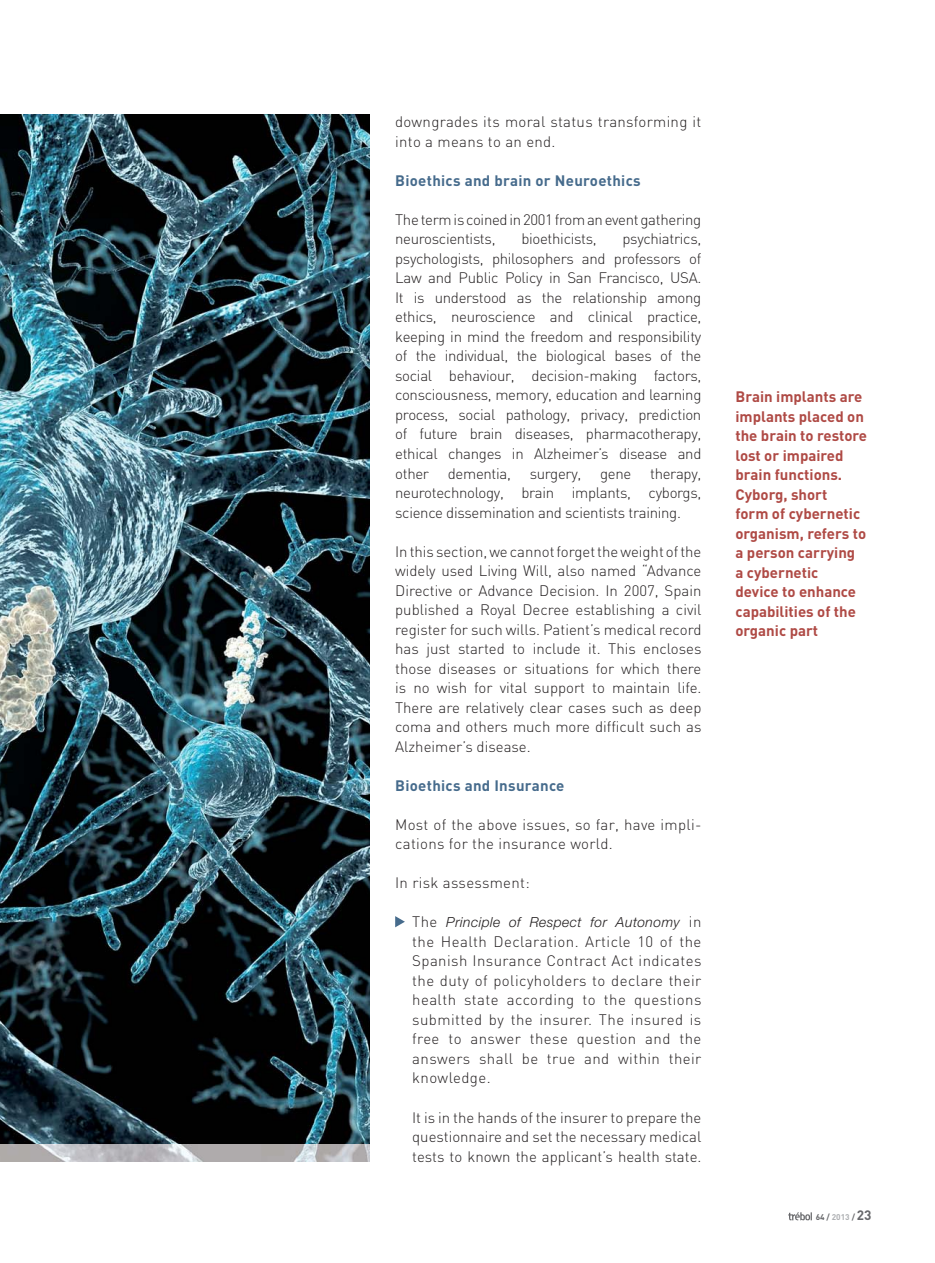
<style>
.page{position:relative;width:935px;height:1263px;background:#fff}
.page>*{position:absolute;margin:0;border:0;box-sizing:border-box;transform-origin:0 0}
.t1{font:300 15px/19.5px "DIN";color:#231f20;text-align:justify}
.t2{font:700 15px/19.5px "DIN";color:#af4a45}
.t3{font:300 15px/19.5px "DIN";letter-spacing:.02em;color:#231f20}
.t4{font:300 15px/19.5px "DIN";letter-spacing:-.02em;color:#231f20}
.t5{font:700 15px "DIN";letter-spacing:.02em;color:#466b8c}
.t6{font:italic 300 13.8px "Helvetica Neue";letter-spacing:.03em;color:#231f20}
.t7{font:700 8.25px "DIN";color:#67686b}
.s1{font-family:"DIN";font-style:normal;font-size:15px}
.s2{color:#aeb0b3}
.s3{font-size:13.5px}
</style>
<div class="page">
<svg style="left:788px;top:1212px;width:24px;height:8px"></svg>
<svg style="left:395px;top:916px;width:10px;height:11px"></svg>
<img style="left:0;top:114px;width:370px;height:1030px">
<svg style="left:0;top:1144px;width:370px;height:17px;background:#b9b8ba"></svg>
<p class="t3" style="left:395px;top:114px;width:308px">downgrades its moral status transforming it into a means to an end.</p>
<p class="t5" style="left:395px;top:175px;width:247px">Bioethics and brain or Neuroethics</p>
<p class="t4" style="left:395px;top:211px;width:308px">The term is coined in 2001 from an event gathering neuroscientists,</p>
<p class="t1" style="left:395px;top:231px;width:308px;text-indent:227px">psychiatrics, psychologists, philosophers and professors of Law and Public Policy in San Francisco, USA.<br>It is understood as the relationship among ethics, neuroscience and clinical practice, keeping in mind the freedom and responsibility of the individual, the biological bases of the social behaviour, decision-making factors, consciousness, memory, education and learning process, social pathology, privacy, prediction of future brain diseases, pharmacotherapy, ethical changes in Alzheimer’s disease and other dementia, surgery, gene therapy, neurotechnology, brain implants, cyborgs, science dissemination and scientists training.</p>
<p class="t1" style="left:395px;top:543px;width:308px">In this section, we cannot forget the weight of the widely used Living Will, also named “Advance Directive or Advance Decision. In 2007, Spain published a Royal Decree establishing a civil register for such wills. Patient’s medical record has just started to include it. This encloses those diseases or situations for which there is no wish for vital support to maintain life.<br>There are relatively clear cases such as deep coma and others much more difficult such as Alzheimer’s disease.</p>
<p class="t5" style="left:395px;top:779px;width:171px">Bioethics and Insurance</p>
<p class="t3" style="left:395px;top:816px;width:308px">Most of the above issues, so far, have impli&shy;cations for the insurance world.</p>
<p class="t3" style="left:395px;top:874px;width:136px">In risk assessment:</p>
<p class="t6" style="left:412px;top:917px;width:291px"><span class="s1">The</span> Principle of Respect for Autonomy <span class="s1">in</span></p>
<p class="t1" style="left:412px;top:933px;width:291px">the Health Declaration. Article 10 of the Spanish Insurance Contract Act indicates the duty of policyholders to declare their health state according to the questions submitted by the insurer. The insured is free to answer these question and the answers shall be true and within their knowledge.</p>
<p class="t1" style="left:412px;top:1108px;width:291px">It is in the hands of the insurer to prepare the questionnaire and set the necessary medical tests to known the applicant’s health state.</p>
<p class="t4" style="left:521px;top:231px;width:77px">bioethicists,</p>
<p class="t2" style="left:735px;top:389px;width:133px">Brain implants are implants placed on the brain to restore lost or impaired brain functions.<br>Cyborg, short<br>form of cybernetic organism, refers to a person carrying<br>a cybernetic<br>device to enhance capabilities of the organic part</p>
<p class="t7" style="left:815px;top:1214px;width:57px">64 / <span class="s2">2013</span> / <span class="s3">23</span></p>
</div>
